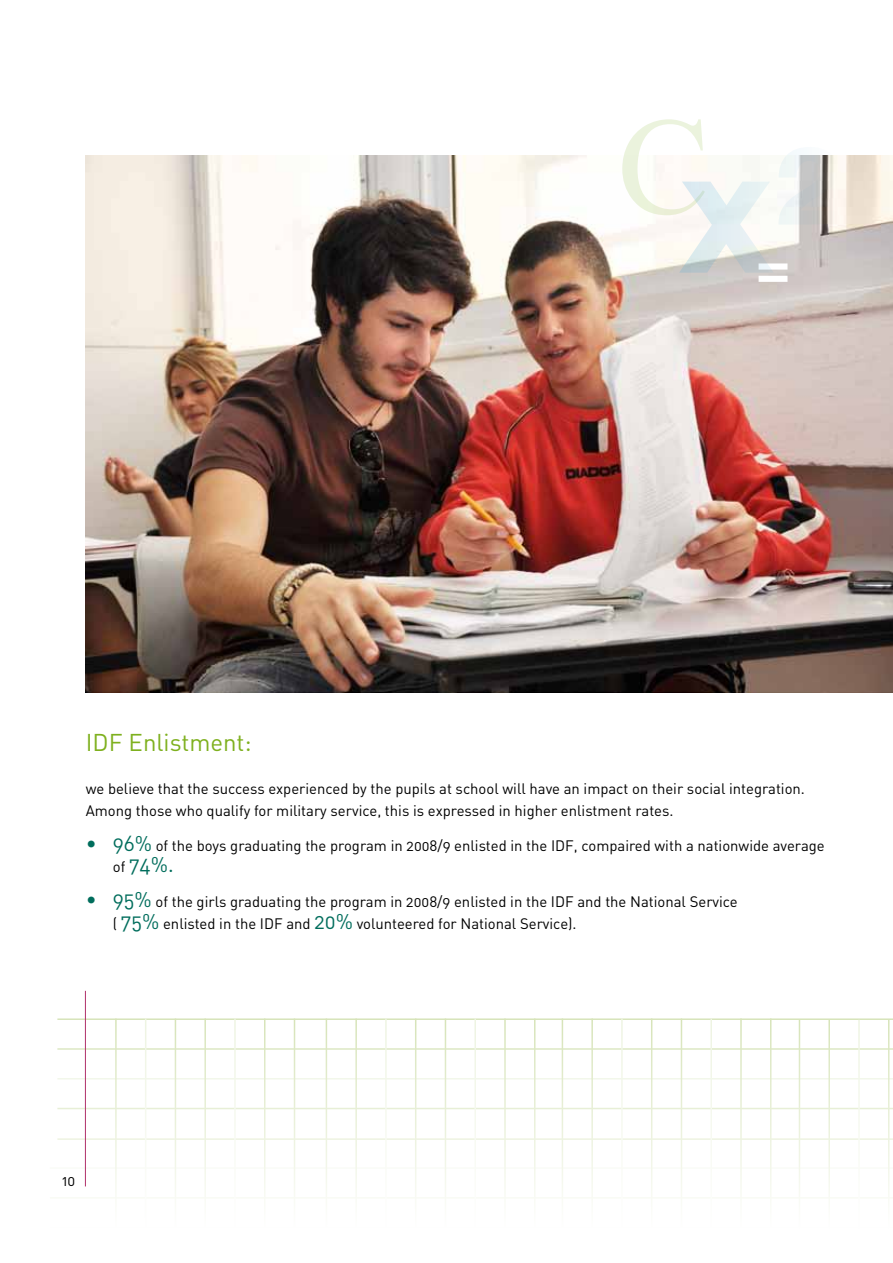
<style>
.page{position:relative;width:893px;height:1263px;background:#fff}
.page>*{position:absolute;margin:0;border:0;box-sizing:border-box;transform-origin:0 0}
.t1{font:24px "DIN Regular Alternate";color:#7eb01e}
.t2{font:21px "DIN Regular Alternate";color:#006d5c}
.t3{font:15px/21.8px "DIN Regular Alternate";color:#000}
.s1{font-size:21px;color:#006d5c}
.s2{font-size:15px;color:#000}
</style>
<div class="page">
<hr style="left:57px;top:1018px;width:836px;height:2px;background:#d7e4b9">
<hr style="left:57px;top:1048px;width:836px;height:2px;background:#d7e4b9">
<hr style="left:57px;top:1078px;width:836px;height:1px;background:#eef4e2">
<hr style="left:57px;top:1108px;width:836px;height:1px;background:#d7e4b9">
<hr style="left:57px;top:1138px;width:836px;height:2px;background:#d7e4b9">
<hr style="left:50px;top:1167px;width:843px;height:2px;background:#eef4e2">
<hr style="left:50px;top:1197px;width:843px;height:1px;background:#d7e4b9">
<hr style="left:50px;top:1227px;width:843px;height:1px;background:#d7e4b9">
<hr style="left:294px;top:1018px;width:1px;height:209px;background:#d7e4b9">
<hr style="left:264px;top:1018px;width:1px;height:209px;background:#d7e4b9">
<hr style="left:234px;top:1018px;width:2px;height:209px;background:#eef4e2">
<hr style="left:204px;top:1018px;width:2px;height:209px;background:#d7e4b9">
<hr style="left:175px;top:1018px;width:1px;height:209px;background:#d7e4b9">
<hr style="left:145px;top:1018px;width:1px;height:209px;background:#eef4e2">
<hr style="left:115px;top:1018px;width:2px;height:209px;background:#d7e4b9">
<hr style="left:534px;top:1018px;width:1px;height:209px;background:#d7e4b9">
<hr style="left:504px;top:1018px;width:2px;height:209px;background:#d7e4b9">
<hr style="left:474px;top:1018px;width:2px;height:209px;background:#eef4e2">
<hr style="left:445px;top:1018px;width:1px;height:209px;background:#d7e4b9">
<hr style="left:415px;top:1018px;width:1px;height:209px;background:#d7e4b9">
<hr style="left:385px;top:1018px;width:2px;height:209px;background:#eef4e2">
<hr style="left:355px;top:1018px;width:2px;height:209px;background:#d7e4b9">
<hr style="left:326px;top:1018px;width:1px;height:209px;background:#d7e4b9">
<hr style="left:770px;top:1018px;width:1px;height:209px;background:#d7e4b9">
<hr style="left:740px;top:1018px;width:2px;height:209px;background:#d7e4b9">
<hr style="left:710px;top:1018px;width:2px;height:209px;background:#eef4e2">
<hr style="left:681px;top:1018px;width:1px;height:209px;background:#d7e4b9">
<hr style="left:651px;top:1018px;width:1px;height:209px;background:#d7e4b9">
<hr style="left:621px;top:1018px;width:2px;height:209px;background:#eef4e2">
<hr style="left:591px;top:1018px;width:2px;height:209px;background:#d7e4b9">
<hr style="left:562px;top:1018px;width:1px;height:209px;background:#d7e4b9">
<hr style="left:888px;top:1020px;width:1px;height:208px;background:#d7e4b9">
<hr style="left:858px;top:1020px;width:2px;height:208px;background:#eef4e2">
<hr style="left:828px;top:1020px;width:2px;height:208px;background:#d7e4b9">
<hr style="left:799px;top:1020px;width:1px;height:208px;background:#d7e4b9">
<hr style="left:85px;top:991px;width:1px;height:195px;background:#b13069">
<img style="left:86px;top:155px;width:807px;height:538px">
<svg style="left:622px;top:119px;width:216px;height:163px"></svg>
<h1 class="t1" style="left:86px;top:727px;width:167px">IDF Enlistment:</h1>
<p class="t3" style="left:86px;top:778px;width:721px">we believe that the success experienced by the pupils at school will have an impact on their social integration.<br>Among those who qualify for military service, this is expressed in higher enlistment rates.</p>
<p class="t3" style="left:86px;top:834px;width:740px"><span class="s1">• 96%</span> of the boys graduating the program in 2008/9 enlisted in the IDF, compaired with a nationwide average</p>
<h2 class="t2" style="left:113px;top:852px;width:62px"><span class="s2">of</span> 74%.</h2>
<p class="t3" style="left:113px;top:890px;width:627px;text-indent:-27px"><span class="s1">• 95%</span> of the girls graduating the program in 2008/9 enlisted in the IDF and the National Service ( <span class="s1">75%</span> enlisted in the IDF and <span class="s1">20%</span> volunteered for National Service).</p>
<p class="t3" style="left:62px;top:1170px;width:15px">10</p>
</div>
